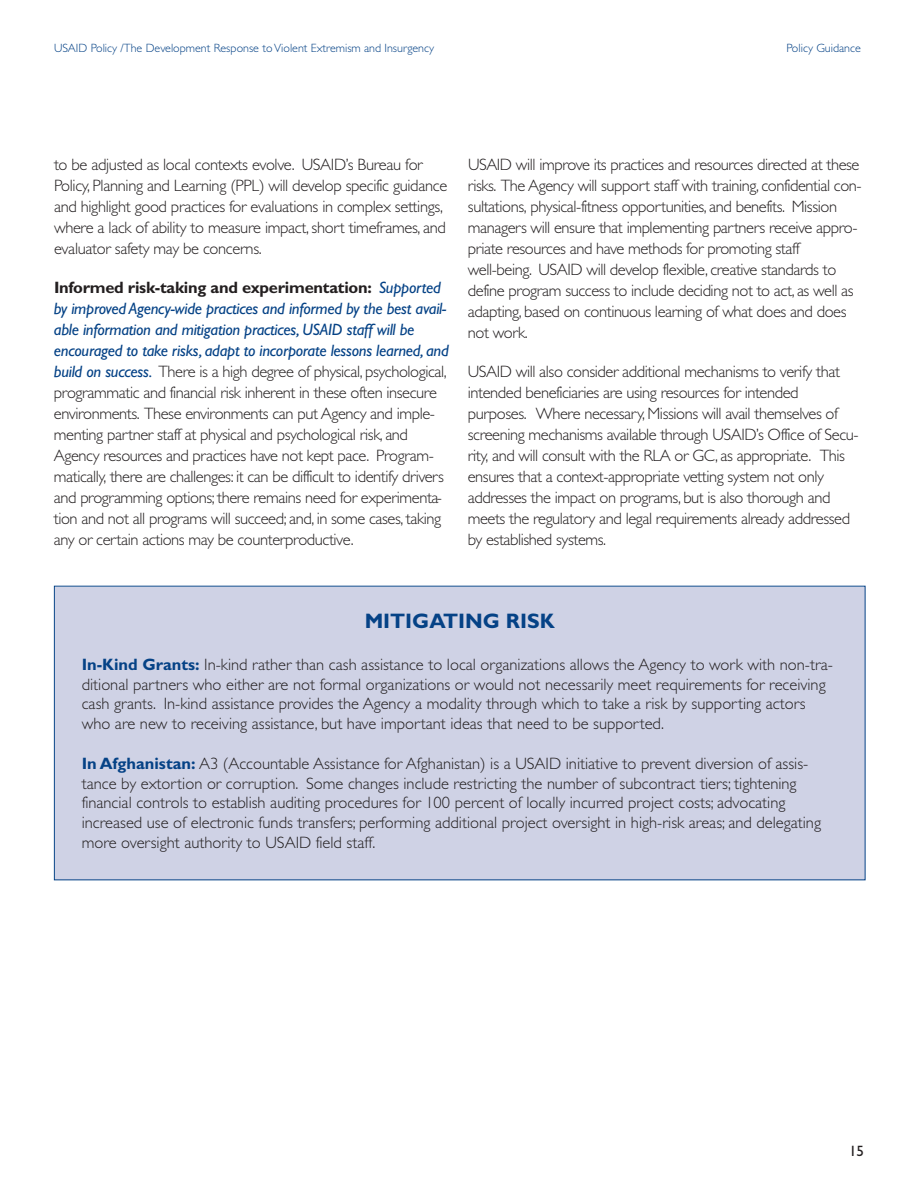
<style>
.page{position:relative;width:918px;height:1188px;background:#fff}
.page>*{position:absolute;margin:0;border:0;box-sizing:border-box;transform-origin:0 0}
.t1{font:700 21px "Gill Sans";color:#054286}
.t2{font:300 16.5px/21px "Gill Sans";letter-spacing:-.025em;color:#231f20}
.t3{font:300 16.5px/19.8px "Gill Sans";color:#231f20}
.t4{font:15px "Gill Sans";color:#231f20}
.t5{font:300 12px "Gill Sans";color:#054286}
.s1{font-weight:700}
.s2{font-weight:400;font-style:italic;color:#054286}
.s3{font-weight:700;color:#054286}
</style>
<div class="page">
<div style="left:55px;top:587px;width:810px;height:293px;background:#cfd2e5"></div>
<p class="t5" style="left:54px;top:44px;width:382px">USAID Policy /The Development Response toViolent Extremism and Insurgency</p>
<p class="t5" style="left:786px;top:44px;width:76px">Policy Guidance</p>
<p class="t2" style="left:54px;top:156px;width:395px">to be adjusted as local contexts evolve. USAID’s Bureau for Policy, Planning and Learning (PPL) will develop specific guidance and highlight good practices for evaluations in complex settings, where a lack of ability to measure impact, short timeframes, and evaluator safety may be concerns.</p>
<p class="t2" style="left:54px;top:279px;width:396px"><span class="s1">Informed risk-taking and experimentation:</span> <span class="s2">Supported by improved Agency-wide practices and informed by the best avail&shy;able information and mitigation practices, USAID staff will be encouraged to take risks, adapt to incorporate lessons learned, and build on success.</span> There is a high degree of physical, psychological, programmatic and financial risk inherent in these often insecure environments. These environments can put Agency and imple&shy;menting partner staff at physical and psychological risk, and Agency resources and practices have not kept pace. Program&shy;matically, there are challenges: it can be difficult to identify drivers and programming options; there remains need for experimenta&shy;tion and not all programs will succeed; and, in some cases, taking any or certain actions may be counterproductive.</p>
<p class="t2" style="left:468px;top:156px;width:395px">USAID will improve its practices and resources directed at these risks. The Agency will support staff with training, confidential con&shy;sultations, physical-fitness opportunities, and benefits. Mission managers will ensure that implementing partners receive appro&shy;priate resources and have methods for promoting staff well-being. USAID will develop flexible, creative standards to define program success to include deciding not to act, as well as adapting, based on continuous learning of what does and does not work.</p>
<p class="t2" style="left:468px;top:363px;width:392px">USAID will also consider additional mechanisms to verify that intended beneficiaries are using resources for intended purposes. Where necessary, Missions will avail themselves of screening mechanisms available through USAID’s Office of Secu&shy;rity, and will consult with the RLA or GC, as appropriate. This ensures that a context-appropriate vetting system not only addresses the impact on programs, but is also thorough and meets the regulatory and legal requirements already addressed by established systems.</p>
<h3 class="t1" style="left:365px;top:613px;width:192px">MITIGATING RISK</h3>
<p class="t3" style="left:82px;top:656px;width:753px"><span class="s3">In-Kind Grants:</span> In-kind rather than cash assistance to local organizations allows the Agency to work with non-tra&shy;ditional partners who either are not formal organizations or would not necessarily meet requirements for receiving cash grants. In-kind assistance provides the Agency a modality through which to take a risk by supporting actors who are new to receiving assistance, but have important ideas that need to be supported.</p>
<p class="t3" style="left:82px;top:755px;width:741px"><span class="s3">In Afghanistan:</span> A3 (Accountable Assistance for Afghanistan) is a USAID initiative to prevent diversion of assis&shy;tance by extortion or corruption. Some changes include restricting the number of subcontract tiers; tightening financial controls to establish auditing procedures for 100 percent of locally incurred project costs; advocating increased use of electronic funds transfers; performing additional project oversight in high-risk areas; and delegating more oversight authority to USAID field staff.</p>
<p class="t4" style="left:849px;top:1145px;width:16px">15</p>
</div>
